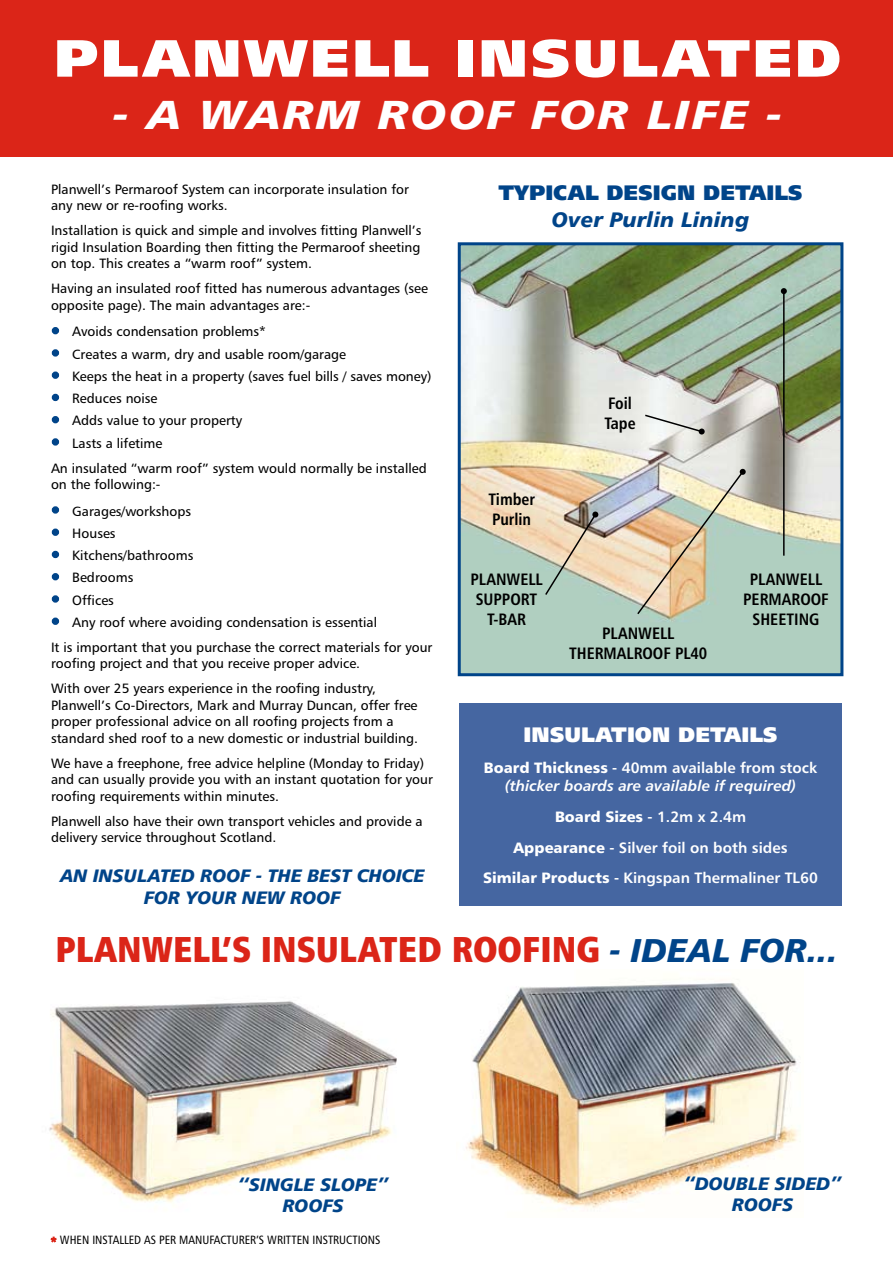
<style>
.page{position:relative;width:893px;height:1263px;background:#fff}
.page>*{position:absolute;margin:0;border:0;box-sizing:border-box;transform-origin:0 0}
.t1{font:52.5px "Humanist 777 BT Extra Black B";letter-spacing:.04em;color:#fff;scale:1.09 1}
.t2{font:40.5px "Humanist 777 BT Black Italic B";letter-spacing:.04em;color:#fff;scale:1.15 1}
.t3{font:36px "Humanist 777 BT Extra Black Cond B";color:#db2518}
.t4{font:21px "Humanist 777 BT Extra Black B";color:#004489}
.t5{font:21px "Humanist 777 BT Extra Black B";color:#fff}
.t6{font:21px "Humanist 777 BT Black Italic B";color:#004489}
.t7{font:18px/21px "Humanist 777 BT Black Italic B";color:#004489;text-align:center}
.t8{font:16.5px/19.8px "Humanist 777 BT Bold Condensed B";color:#000;text-align:center}
.t9{font:15px/30.8px "Humanist 777 BT Bold B";color:#fff;text-align:center}
.t10{font:15px "Humanist 777 BT Bold Italic B";color:#fff}
.t11{font:15px "Humanist 777 BT Black B";color:#fff}
.t12{font:13.5px/16.5px "Humanist 777 BT Roman B";color:#000}
.t13{font:12px "Humanist 777 BT Roman Condensed B";color:#000}
.s1{font-size:15px;color:#004489}
.s2{font-family:"Humanist 777 BT Black B"}
.s3{font-family:"Humanist 777 BT Bold B"}
.s4{font-family:"Humanist 777 BT Black Italic B";font-size:33px;color:#004489}
.s5{font-size:15px;color:#db2518}
</style>
<div class="page">
<div style="left:0;top:0;width:893px;height:157px;background:#db2518"></div>
<img style="left:466px;top:983px;width:334px;height:228px">
<img style="left:49px;top:1001px;width:348px;height:202px">
<div style="left:52px;top:327px;width:7px;height:7px;border:3px solid #004489;border-radius:50%"></div>
<div style="left:52px;top:349px;width:7px;height:8px;border:3px solid #004489;border-radius:50%"></div>
<div style="left:52px;top:371px;width:7px;height:8px;border:3px solid #004489;border-radius:50%"></div>
<div style="left:52px;top:394px;width:7px;height:7px;border:3px solid #004489;border-radius:50%"></div>
<div style="left:52px;top:416px;width:7px;height:7px;border:3px solid #004489;border-radius:50%"></div>
<div style="left:52px;top:438px;width:7px;height:8px;border:3px solid #004489;border-radius:50%"></div>
<div style="left:52px;top:506px;width:7px;height:8px;border:3px solid #004489;border-radius:50%"></div>
<div style="left:52px;top:528px;width:7px;height:8px;border:3px solid #004489;border-radius:50%"></div>
<div style="left:52px;top:551px;width:7px;height:7px;border:3px solid #004489;border-radius:50%"></div>
<div style="left:52px;top:573px;width:7px;height:7px;border:3px solid #004489;border-radius:50%"></div>
<div style="left:52px;top:595px;width:7px;height:8px;border:3px solid #004489;border-radius:50%"></div>
<div style="left:52px;top:617px;width:7px;height:8px;border:3px solid #004489;border-radius:50%"></div>
<div style="left:459px;top:703px;width:383px;height:203px;background:#4566a1"></div>
<img style="left:462px;top:246px;width:377px;height:426px">
<div style="left:458px;top:242px;width:385px;height:434px;border:3px solid #004489"></div>
<svg style="left:644px;top:413px;width:61px;height:21px"></svg>
<hr style="left:783px;top:291px;width:2px;height:265px;background:#000">
<svg style="left:781px;top:288px;width:6px;height:6px"></svg>
<img style="left:636px;top:469px;width:110px;height:147px">
<svg style="left:544px;top:511px;width:54px;height:86px;background:#c9c3ac"></svg>
<svg style="left:50px;top:1236px;width:7px;height:7px"></svg>
<h1 class="t1" style="left:54px;top:25px;width:724px">PLANWELL INSULATED</h1>
<h2 class="t2" style="left:113px;top:89px;width:583px">- A WARM ROOF FOR LIFE -</h2>
<p class="t12" style="left:51px;top:180px;width:359px">Planwell’s Permaroof System can incorporate insulation for any new or re-roofing works.</p>
<p class="t12" style="left:51px;top:222px;width:372px;text-align:justify">Installation is quick and simple and involves fitting Planwell’s rigid Insulation Boarding then fitting the Permaroof sheeting on top. This creates a “warm roof” system.</p>
<p class="t12" style="left:51px;top:280px;width:379px">Having an insulated roof fitted has numerous advantages (see opposite page). The main advantages are:-</p>
<p class="t12" style="left:51px;top:323px;width:216px"><span class="s1">•</span> Avoids condensation problems*</p>
<p class="t12" style="left:51px;top:345px;width:297px"><span class="s1">•</span> Creates a warm, dry and usable room/garage</p>
<p class="t12" style="left:51px;top:368px;width:382px"><span class="s1">•</span> Keeps the heat in a property (saves fuel bills / saves money)</p>
<p class="t12" style="left:51px;top:390px;width:108px"><span class="s1">•</span> Reduces noise</p>
<p class="t12" style="left:51px;top:412px;width:193px"><span class="s1">•</span> Adds value to your property</p>
<p class="t12" style="left:51px;top:430px;width:377px;line-height:25px"><span class="s1">•</span> Lasts a lifetime<br>An insulated “warm roof” system would normally be installed</p>
<p class="t12" style="left:51px;top:476px;width:111px">on the following:-</p>
<p class="t12" style="left:51px;top:502px;width:142px"><span class="s1">•</span> Garages/workshops</p>
<p class="t12" style="left:51px;top:525px;width:66px"><span class="s1">•</span> Houses</p>
<p class="t12" style="left:51px;top:547px;width:144px"><span class="s1">•</span> Kitchens/bathrooms</p>
<p class="t12" style="left:51px;top:569px;width:84px"><span class="s1">•</span> Bedrooms</p>
<p class="t12" style="left:51px;top:591px;width:64px"><span class="s1">•</span> Offices</p>
<p class="t12" style="left:51px;top:609px;width:383px;line-height:25px"><span class="s1">•</span> Any roof where avoiding condensation is essential<br>It is important that you purchase the correct materials for your</p>
<p class="t12" style="left:51px;top:651px;width:327px;line-height:25px">roofing project and that you receive proper advice.<br>With over 25 years experience in the roofing industry,</p>
<p class="t12" style="left:51px;top:697px;width:368px">Planwell’s Co-Directors, Mark and Murray Duncan, offer free proper professional advice on all roofing projects from a standard shed roof to a new domestic or industrial building.</p>
<p class="t12" style="left:51px;top:755px;width:383px">We have a freephone, free advice helpline (Monday to Friday) and can usually provide you with an instant quotation for your roofing requirements within minutes.</p>
<p class="t12" style="left:51px;top:813px;width:373px">Planwell also have their own transport vehicles and provide a delivery service throughout Scotland.</p>
<h3 class="t7" style="left:60px;top:864px;width:46px">AN INSULATED</h3>
<h3 class="t7" style="left:201px;top:864px;width:14px">ROOF</h3>
<h3 class="t7" style="left:256px;top:864px;width:24px">- THE</h3>
<h3 class="t7" style="left:307px;top:864px;width:13px">BEST</h3>
<h3 class="t7" style="left:357px;top:864px;width:13px">CHOICE</h3>
<h3 class="t7" style="left:144px;top:887px;width:14px">FOR</h3>
<h3 class="t7" style="left:186px;top:887px;width:14px">YOUR</h3>
<h3 class="t7" style="left:242px;top:887px;width:16px">NEW</h3>
<h3 class="t7" style="left:291px;top:887px;width:14px">ROOF</h3>
<h3 class="t4" style="left:499px;top:179px;width:306px">TYPICAL DESIGN DETAILS</h3>
<h3 class="t6" style="left:552px;top:206px;width:199px">OVER PURLIN LINING</h3>
<p class="t8" style="left:488px;top:489px;width:48px;text-align:left">Timber<br>Purlin</p>
<p class="t8" style="left:605px;top:393px;width:33px;text-align:left">Foil<br>Tape</p>
<p class="t8" style="left:470px;top:569px;width:74px">PLANWELL<br>SUPPORT<br>T-BAR</p>
<p class="t8" style="left:743px;top:569px;width:87px">PLANWELL<br>PERMAROOF<br>SHEETING</p>
<p class="t8" style="left:569px;top:623px;width:140px">PLANWELL<br>THERMALROOF PL40</p>
<h3 class="t5" style="left:524px;top:721px;width:256px">INSULATION DETAILS</h3>
<p class="t9" style="left:484px;top:752px;width:335px"><span class="s2">Board Thickness</span> - 40mm available from stock</p>
<p class="t10" style="left:505px;top:776px;width:293px">(thicker boards are available if required)</p>
<p class="t11" style="left:555px;top:807px;width:193px">Board Sizes <span class="s3">- 1.2m x 2.4m</span></p>
<p class="t9" style="left:483px;top:831px;width:336px"><span class="s2">Appearance</span> - Silver foil on both sides<br><span class="s2">Similar Products</span> - Kingspan Thermaliner TL60</p>
<h3 class="t3" style="left:55px;top:926px;width:784px">PLANWELL’S INSULATED ROOFING <span class="s4">- IDEAL FOR...</span></h3>
<h3 class="t7" style="left:238px;top:1174px;width:152px">“SINGLE SLOPE”<br>ROOFS</h3>
<h3 class="t7" style="left:684px;top:1172px;width:159px">“DOUBLE SIDED”<br>ROOFS</h3>
<p class="t13" style="left:51px;top:1232px;width:331px"><span class="s5">*</span> WHEN INSTALLED AS PER MANUFACTURER’S WRITTEN INSTRUCTIONS</p>
</div>
